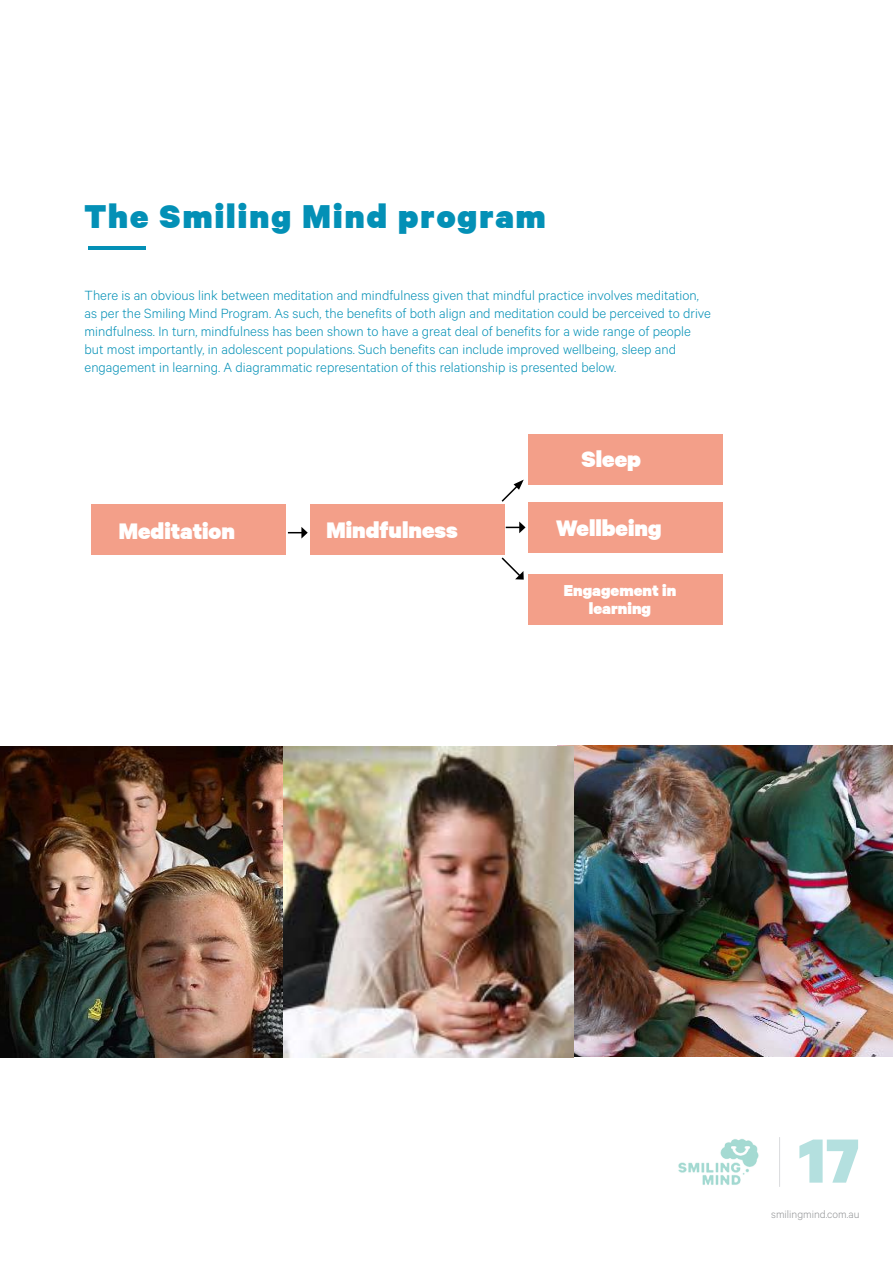
<style>
.page{position:relative;width:893px;height:1263px;background:#fff}
.page>*{position:absolute;margin:0;border:0;box-sizing:border-box;transform-origin:0 0}
.t1{font:900 70.2px "Calibre";color:#b4e0df}
.t2{font:900 37.5px "Calibre";letter-spacing:.055em;color:#0390b6}
.t3{font:900 25.5px "Calibre";color:#fff}
.t4{font:900 18px/18px "Calibre";color:#fff;text-align:center}
.t5{font:300 15px/18px "Calibre";color:#0390b6}
.t6{font:300 12px "Calibre";color:#939597}
</style>
<div class="page">
<div style="left:92px;top:504px;width:194px;height:51px;background:#f39f89"></div>
<div style="left:310px;top:504px;width:195px;height:51px;background:#f39f89"></div>
<div style="left:528px;top:434px;width:195px;height:50px;background:#f39f89"></div>
<div style="left:528px;top:502px;width:195px;height:51px;background:#f39f89"></div>
<div style="left:528px;top:574px;width:195px;height:51px;background:#f39f89"></div>
<svg style="left:288px;top:527px;width:20px;height:11px"></svg>
<svg style="left:501px;top:480px;width:23px;height:22px"></svg>
<svg style="left:506px;top:521px;width:19px;height:12px"></svg>
<svg style="left:501px;top:557px;width:23px;height:23px"></svg>
<img style="left:0;top:746px;width:283px;height:312px">
<img style="left:573px;top:746px;width:320px;height:311px">
<img style="left:283px;top:746px;width:290px;height:312px">
<hr style="left:88px;top:246px;width:57px;height:3px;background:#0390b6">
<hr style="left:779px;top:1137px;width:1px;height:50px;background:#dbdcde">
<img style="left:678px;top:1139px;width:81px;height:46px">
<h2 class="t2" style="left:85px;top:193px;width:463px">The Smiling Mind program</h2>
<p class="t5" style="left:85px;top:286px;width:628px">There is an obvious link between meditation and mindfulness given that mindful practice involves meditation, as per the Smiling Mind Program. As such, the benefits of both align and meditation could be perceived to drive mindfulness. In turn, mindfulness has been shown to have a great deal of benefits for a wide range of people but most importantly, in adolescent populations. Such benefits can include improved wellbeing, sleep and engagement in learning. A diagrammatic representation of this relationship is presented below.</p>
<h3 class="t3" style="left:119px;top:515px;width:118px">Meditation</h3>
<h3 class="t3" style="left:326px;top:514px;width:133px">Mindfulness</h3>
<h3 class="t3" style="left:582px;top:443px;width:61px">Sleep</h3>
<h3 class="t3" style="left:556px;top:512px;width:107px">Wellbeing</h3>
<p class="t4" style="left:564px;top:581px;width:114px">Engagement in learning</p>
<h1 class="t1" style="left:799px;top:1117px;width:62px">17</h1>
<p class="t6" style="left:771px;top:1207px;width:90px">smilingmind.com.au</p>
</div>
